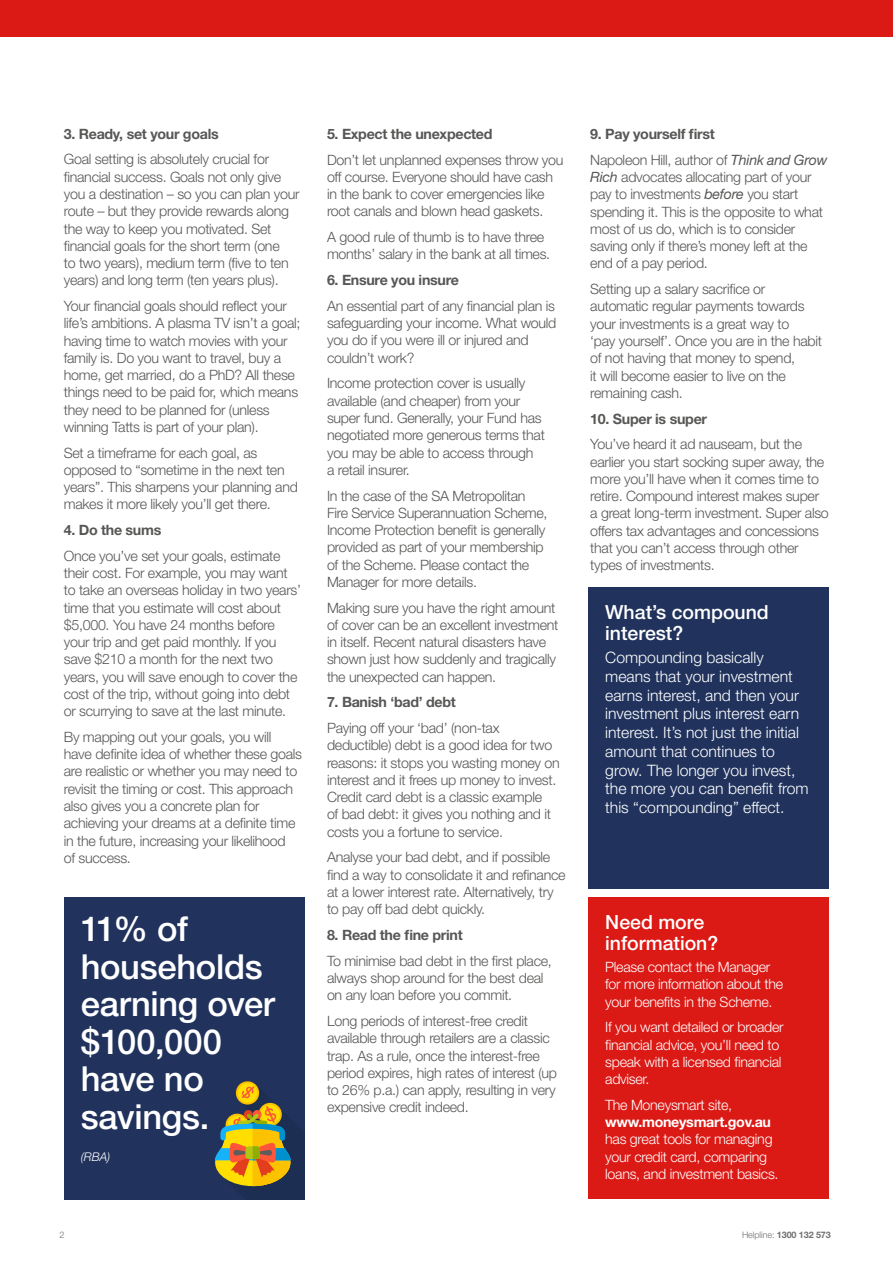
<style>
.page{position:relative;width:893px;height:1263px;background:#fff}
.page>*{position:absolute;margin:0;border:0;box-sizing:border-box;transform-origin:0 0}
.t1{font:500 34.5px/37.5px "Helvetica Neue";letter-spacing:-.01em;color:#fff}
.t2{font:500 19.5px/21px "Helvetica Neue";color:#fff}
.t3{font:300 15.75px/18.8px "Helvetica Neue";color:#fff}
.t4{font:300 14.25px/17.2px "Helvetica Neue";letter-spacing:-.02em;color:#575756}
.t5{font:300 14.25px/17.2px "Helvetica Neue";letter-spacing:-.02em;color:#fff}
.t6{font:700 14.25px "Helvetica Neue";letter-spacing:-.02em;color:#575756}
.t7{font:700 14.25px "Helvetica Neue";letter-spacing:-.02em;color:#fff}
.t8{font:italic 300 12px "Helvetica Neue";color:#fff}
.t9{font:700 9px "Helvetica Neue";letter-spacing:-.01em;color:#706f6f}
.t10{font:300 9px "Helvetica Neue";color:#706f6f}
.s1{font-weight:700}
.s2{font-weight:400;font-style:italic}
.s3{font-weight:300}
</style>
<div class="page">
<div style="left:0;top:0;width:893px;height:36px;background:#db1915"></div>
<div style="left:588px;top:587px;width:241px;height:302px;background:#21335d"></div>
<div style="left:588px;top:897px;width:241px;height:302px;background:#db1915"></div>
<div style="left:64px;top:897px;width:241px;height:302px;background:#21335d"></div>
<svg style="left:215px;top:1081px;width:76px;height:106px"></svg>
<p class="t6" style="left:64px;top:125px;width:156px">3. Ready, set your goals</p>
<p class="t4" style="left:64px;top:150px;width:237px">Goal setting is absolutely crucial for financial success. Goals not only give you a destination – so you can plan your route – but they provide rewards along the way to keep you motivated. Set financial goals for the short term (one<br>to two years), medium term (five to ten years) and long term (ten years plus).</p>
<p class="t4" style="left:64px;top:297px;width:238px">Your financial goals should reflect your life’s ambitions. A plasma TV isn’t a goal; having time to watch movies with your family is. Do you want to travel, buy a home, get married, do a PhD? All these things need to be paid for, which means they need to be planned for (unless winning Tatts is part of your plan).</p>
<p class="t4" style="left:64px;top:444px;width:236px">Set a timeframe for each goal, as opposed to “sometime in the next ten years”. This sharpens your planning and makes it more likely you’ll get there.</p>
<p class="t6" style="left:64px;top:521px;width:99px">4. Do the sums</p>
<p class="t4" style="left:64px;top:547px;width:239px">Once you’ve set your goals, estimate their cost. For example, you may want to take an overseas holiday in two years’ time that you estimate will cost about $5,000. You have 24 months before your trip and get paid monthly. If you save $210 a month for the next two years, you will save enough to cover the cost of the trip, without going into debt or scurrying to save at the last minute.</p>
<p class="t4" style="left:64px;top:728px;width:240px">By mapping out your goals, you will have definite idea of whether these goals are realistic or whether you may need to revisit the timing or cost. This approach also gives you a concrete plan for achieving your dreams at a definite time in the future, increasing your likelihood<br>of success.</p>
<h1 class="t1" style="left:81px;top:910px;width:196px">11% of households earning over $100,000 have no savings.</h1>
<p class="t8" style="left:81px;top:1149px;width:31px">(RBA)</p>
<p class="t10" style="left:60px;top:1230px;width:7px">2</p>
<p class="t6" style="left:327px;top:125px;width:167px">5. Expect the unexpected</p>
<p class="t4" style="left:327px;top:151px;width:238px">Don’t let unplanned expenses throw you off course. Everyone should have cash in the bank to cover emergencies like root canals and blown head gaskets.</p>
<p class="t4" style="left:327px;top:228px;width:225px">A good rule of thumb is to have three months’ salary in the bank at all times.</p>
<p class="t6" style="left:327px;top:271px;width:133px">6. Ensure you insure</p>
<p class="t4" style="left:327px;top:297px;width:231px">An essential part of any financial plan is safeguarding your income. What would you do if you were ill or injured and couldn’t work?</p>
<p class="t4" style="left:327px;top:374px;width:219px">Income protection cover is usually available (and cheaper) from your super fund. Generally, your Fund has negotiated more generous terms that you may be able to access through<br>a retail insurer.</p>
<p class="t4" style="left:327px;top:486px;width:222px">In the case of the SA Metropolitan Fire Service Superannuation Scheme, Income Protection benefit is generally provided as part of your membership of the Scheme. Please contact the Manager for more details.</p>
<p class="t4" style="left:327px;top:599px;width:233px">Making sure you have the right amount of cover can be an excellent investment in itself. Recent natural disasters have shown just how suddenly and tragically the unexpected can happen.</p>
<p class="t6" style="left:327px;top:693px;width:130px">7. Banish ‘bad’ debt</p>
<p class="t4" style="left:327px;top:719px;width:234px">Paying off your ‘bad’ (non-tax deductible) debt is a good idea for two reasons: it stops you wasting money on interest and it frees up money to invest.<br>Credit card debt is a classic example<br>of bad debt: it gives you nothing and it costs you a fortune to service.</p>
<p class="t4" style="left:327px;top:848px;width:240px">Analyse your bad debt, and if possible find a way to consolidate it and refinance at a lower interest rate. Alternatively, try to pay off bad debt quickly.</p>
<p class="t6" style="left:327px;top:926px;width:137px">8. Read the fine print</p>
<p class="t4" style="left:327px;top:952px;width:226px">To minimise bad debt in the first place, always shop around for the best deal on any loan before you commit.</p>
<p class="t4" style="left:327px;top:1012px;width:232px">Long periods of interest-free credit available through retailers are a classic trap. As a rule, once the interest-free period expires, high rates of interest (up to 26% p.a.) can apply, resulting in very expensive credit indeed.</p>
<p class="t4" style="left:590px;top:121px;width:239px;line-height:25.8px"><span class="s1">9. Pay yourself first<br></span>Napoleon Hill, author of <span class="s2">Think and Grow</span></p>
<p class="t4" style="left:590px;top:168px;width:234px"><span class="s2">Rich</span> advocates allocating part of your pay to investments <span class="s2">before</span> you start spending it. This is the opposite to what most of us do, which is to consider saving only if there’s money left at the end of a pay period.</p>
<p class="t4" style="left:590px;top:280px;width:233px">Setting up a salary sacrifice or automatic regular payments towards your investments is a great way to<br>‘pay yourself’. Once you are in the habit of not having that money to spend,<br>it will become easier to live on the remaining cash.</p>
<p class="t6" style="left:590px;top:410px;width:118px">10. Super is super</p>
<p class="t4" style="left:590px;top:435px;width:240px">You’ve heard it ad nauseam, but the earlier you start socking super away, the more you’ll have when it comes time to retire. Compound interest makes super a great long-term investment. Super also offers tax advantages and concessions that you can’t access through other types of investments.</p>
<h2 class="t2" style="left:605px;top:601px;width:165px">What’s compound interest?</h2>
<p class="t3" style="left:605px;top:648px;width:205px">Compounding basically means that your investment earns interest, and then your investment plus interest earn interest. It’s not just the initial amount that continues to grow. The longer you invest, the more you can benefit from this “compounding” effect.</p>
<h2 class="t2" style="left:605px;top:912px;width:115px">Need more information?</h2>
<p class="t5" style="left:605px;top:958px;width:179px">Please contact the Manager for more information about the your benefits in the Scheme.</p>
<p class="t5" style="left:605px;top:1018px;width:180px">If you want detailed or broader financial advice, you’ll need to speak with a licensed financial adviser.</p>
<p class="t5" style="left:605px;top:1096px;width:128px">The Moneysmart site,</p>
<p class="t7" style="left:605px;top:1113px;width:167px">www.moneysmart.gov.au</p>
<p class="t5" style="left:605px;top:1130px;width:175px">has great tools for managing your credit card, comparing loans, and investment basics.</p>
<p class="t9" style="left:742px;top:1230px;width:90px"><span class="s3">Helpline:</span> 1300 132 573</p>
</div>
